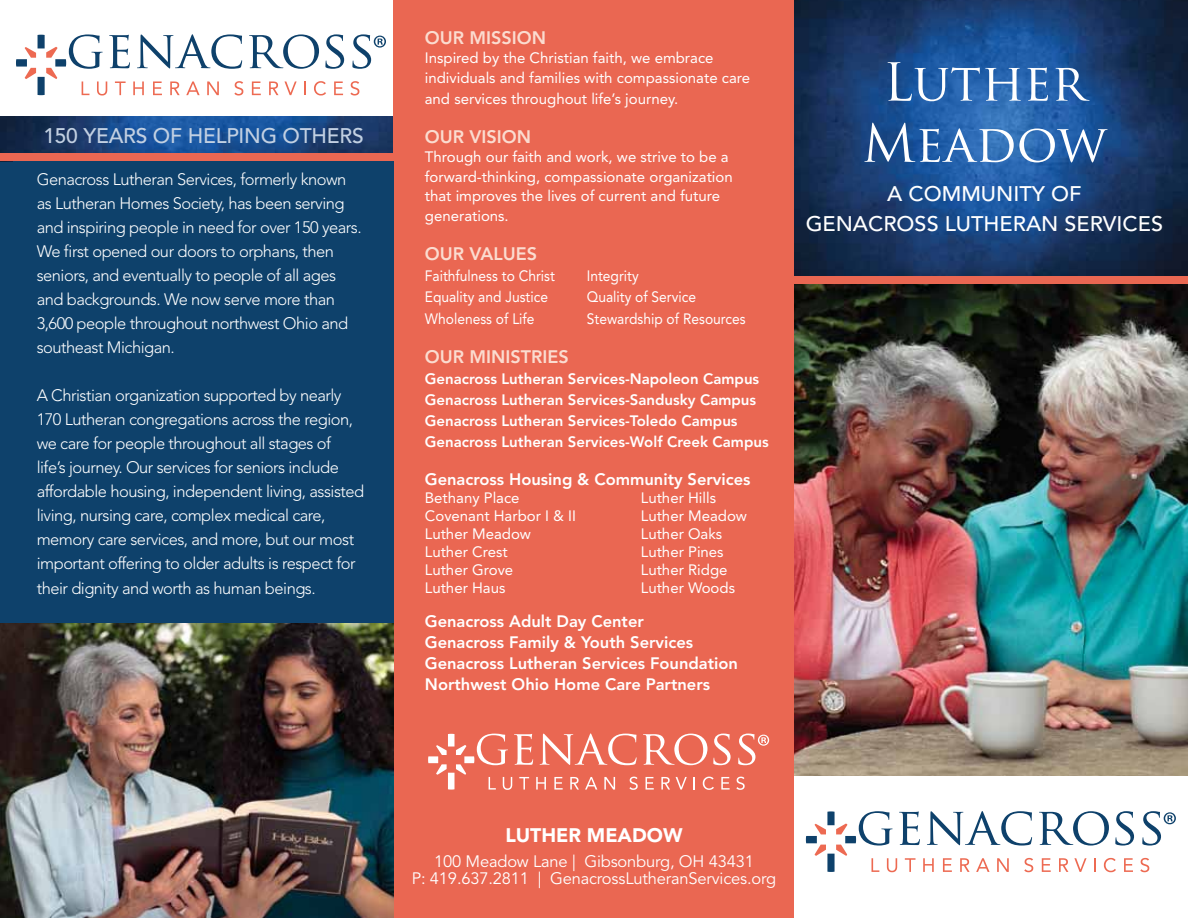
<style>
.page{position:relative;width:1188px;height:918px;background:#fff}
.page>*{position:absolute;margin:0;border:0;box-sizing:border-box;transform-origin:0 0}
.t1{font:51px/61.2px "Trajan Pro";color:#fff;text-align:center}
.t2{font:500 21px "Avenir LT Std";color:#fff}
.t3{font:500 21px "Avenir LT Std";letter-spacing:-.01em;color:#c2d0e2}
.t4{font:900 19.5px "Avenir LT Std";color:#fff}
.t5{font:800 18px "Avenir LT Std";color:#fbdcd0}
.t6{font:300 16.5px/24px "Avenir LT Std";letter-spacing:-.03em;color:#fff}
.t7{font:800 16.5px/21px "Avenir LT Std";color:#fff}
.t8{font:16.5px/17.5px "Avenir LT Std";letter-spacing:-.01em;color:#fff;text-align:center}
.t9{font:15px/19.5px "Avenir LT Std";color:#fff}
.t10{font:800 15px/21px "Avenir LT Std";color:#fff}
.t11{font:15px "Avenir LT Std";color:#fff;scale:.92 1}
</style>
<div class="page">
<img style="left:794px;top:0;width:394px;height:276px">
<div style="left:0;top:158px;width:394px;height:465px;background:#0e416b"></div>
<img style="left:0;top:116px;width:394px;height:46px">
<div style="left:394px;top:0;width:400px;height:918px;background:#ea6752"></div>
<img style="left:794px;top:284px;width:394px;height:492px">
<img style="left:0;top:623px;width:394px;height:295px">
<div style="left:14px;top:158px;width:380px;height:465px;background:#0e416b"></div>
<div style="left:0;top:153px;width:398px;height:8px;background:#ea6752"></div>
<div style="left:788px;top:276px;width:400px;height:8px;background:#ea6752"></div>
<svg style="left:428px;top:733px;width:341px;height:57px"></svg>
<svg style="left:252px;top:81px;width:9px;height:14px"></svg>
<svg style="left:269px;top:81px;width:28px;height:14px"></svg>
<svg style="left:304px;top:81px;width:2px;height:14px"></svg>
<svg style="left:314px;top:81px;width:12px;height:15px"></svg>
<svg style="left:334px;top:81px;width:9px;height:14px"></svg>
<svg style="left:350px;top:81px;width:9px;height:15px"></svg>
<svg style="left:249px;top:34px;width:70px;height:35px"></svg>
<svg style="left:325px;top:34px;width:19px;height:35px"></svg>
<svg style="left:16px;top:34px;width:227px;height:62px"></svg>
<svg style="left:352px;top:34px;width:34px;height:35px"></svg>
<svg style="left:1042px;top:858px;width:9px;height:14px"></svg>
<svg style="left:1059px;top:858px;width:9px;height:14px"></svg>
<svg style="left:1074px;top:858px;width:13px;height:14px"></svg>
<svg style="left:1094px;top:858px;width:1px;height:14px"></svg>
<svg style="left:1104px;top:858px;width:12px;height:14px"></svg>
<svg style="left:1124px;top:858px;width:9px;height:14px"></svg>
<svg style="left:1140px;top:858px;width:9px;height:14px"></svg>
<svg style="left:1039px;top:811px;width:70px;height:35px"></svg>
<svg style="left:1115px;top:811px;width:19px;height:35px"></svg>
<svg style="left:806px;top:811px;width:227px;height:61px"></svg>
<svg style="left:1142px;top:811px;width:34px;height:35px"></svg>
<p class="t3" style="left:43px;top:123px;width:208px">150 YEARS O F HELPING</p>
<p class="t3" style="left:282px;top:123px;width:83px">OTHERS</p>
<p class="t6" style="left:37px;top:167px;width:327px">Genacross Lutheran Services, formerly known as Lutheran Homes Society, has been serving and inspiring people in need for over 150 years.<br>We first opened our doors to orphans, then seniors, and eventually to people of all ages and backgrounds. We now serve more than 3,600 people throughout northwest Ohio and southeast Michigan.</p>
<p class="t6" style="left:37px;top:383px;width:329px">A Christian organization supported by nearly 170 Lutheran congregations across the region, we care for people throughout all stages of<br>life’s journey. Our services for seniors include affordable housing, independent living, assisted living, nursing care, complex medical care, memory care services, and more, but our most important offering to older adults is respect for</p>
<p class="t6" style="left:37px;top:577px;width:281px">their dignity and worth as human beings.</p>
<p class="t5" style="left:425px;top:27px;width:123px">OUR MISSION</p>
<p class="t9" style="left:425px;top:48px;width:327px">Inspired by the Christian faith, we embrace individuals and families with compassionate care</p>
<p class="t9" style="left:425px;top:89px;width:255px">and services throughout life’s journey.</p>
<p class="t5" style="left:425px;top:126px;width:108px">OUR VISION</p>
<p class="t9" style="left:425px;top:147px;width:309px">Through our faith and work, we strive to be a forward-thinking, compassionate organization that improves the lives of current and future generations.</p>
<p class="t5" style="left:425px;top:243px;width:114px">OUR VALUES</p>
<p class="t11" style="left:425px;top:267px;width:143px">Faithfulness to Christ</p>
<p class="t11" style="left:587px;top:267px;width:58px">Integrity</p>
<p class="t11" style="left:425px;top:288px;width:135px">Equality and Justice</p>
<p class="t11" style="left:587px;top:288px;width:120px">Quality of Service</p>
<p class="t11" style="left:425px;top:310px;width:121px">Wholeness of Life</p>
<p class="t11" style="left:587px;top:310px;width:174px">Stewardship of Resources</p>
<p class="t5" style="left:425px;top:346px;width:145px">OUR MINISTRIES</p>
<p class="t10" style="left:425px;top:369px;width:345px">Genacross Lutheran Services-Napoleon Campus Genacross Lutheran Services-Sandusky Campus Genacross Lutheran Services-Toledo Campus Genacross Lutheran Services-Wolf Creek Campus</p>
<p class="t7" style="left:425px;top:469px;width:327px">Genacross Housing &amp; Community Services</p>
<p class="t9" style="left:425px;top:488px;width:96px">Bethany Place</p>
<p class="t9" style="left:641px;top:488px;width:77px">Luther Hills</p>
<p class="t9" style="left:425px;top:506px;width:153px">Covenant Harbor I &amp; II</p>
<p class="t9" style="left:641px;top:506px;width:108px">Luther Meadow</p>
<p class="t9" style="left:425px;top:524px;width:108px">Luther Meadow</p>
<p class="t9" style="left:641px;top:524px;width:83px">Luther Oaks</p>
<p class="t9" style="left:425px;top:542px;width:84px">Luther Crest</p>
<p class="t9" style="left:641px;top:542px;width:84px">Luther Pines</p>
<p class="t9" style="left:425px;top:560px;width:90px">Luther Grove</p>
<p class="t9" style="left:641px;top:560px;width:88px">Luther Ridge</p>
<p class="t9" style="left:425px;top:578px;width:82px">Luther Haus</p>
<p class="t9" style="left:641px;top:578px;width:96px">Luther Woods</p>
<p class="t7" style="left:425px;top:611px;width:315px">Genacross Adult Day Center<br>Genacross Family &amp; Youth Services Genacross Lutheran Services Foundation Northwest Ohio Home Care Partners</p>
<h1 class="t1" style="left:862px;top:51px;width:247px">Luther<br>Meadow</h1>
<p class="t2" style="left:887px;top:181px;width:196px">A COMMUNITY OF</p>
<p class="t2" style="left:806px;top:211px;width:47px">GENAC</p>
<p class="t2" style="left:883px;top:211px;width:281px">ROSS LUTHERAN SE RVIC ES</p>
<p class="t4" style="left:505px;top:824px;width:179px">LUTHER MEADOW</p>
<p class="t8" style="left:412px;top:853px;width:366px">100 Meadow Lane | Gibsonburg, OH 43431<br>P: 419.637.2811 | GenacrossLutheranServices.org</p>
</div>
